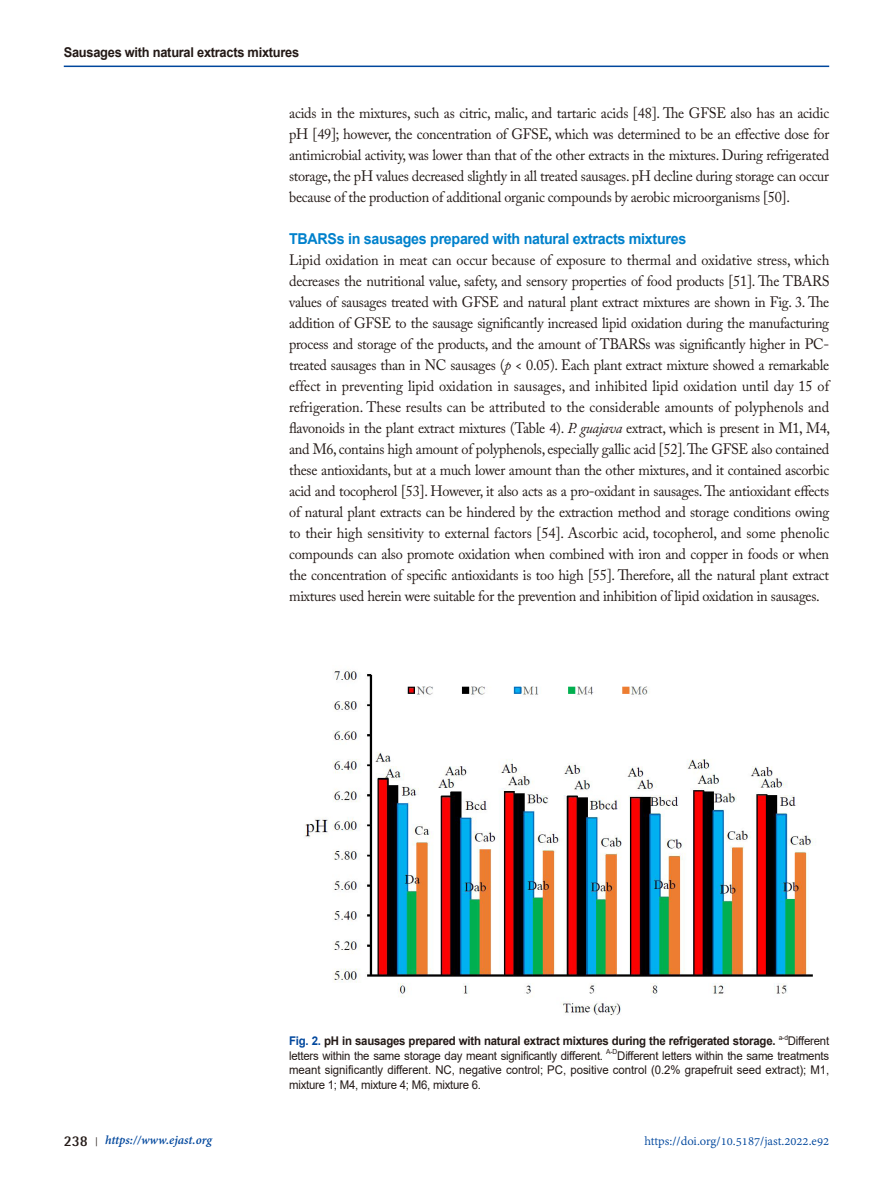
<style>
.page{position:relative;width:893px;height:1191px;background:#fff}
.page>*{position:absolute;margin:0;border:0;box-sizing:border-box;transform-origin:0 0}
.표준{font:15px/21px "Adobe Caslon Pro";letter-spacing:-.02em;color:#231916;text-align:justify;scale:.95 1}
.heading_2nd{font:700 15px "Arial";letter-spacing:-.02em;color:#0081cc;scale:.95 1}
.t1{font:13.5px "Adobe Devanagari";color:#00479d}
.t2{font:700 13.5px "Arial";letter-spacing:-.02em;color:#231916;scale:.95 1}
.t3{font:italic 700 13.5px "Adobe Devanagari";color:#00479d}
.t4{font:12px/14.4px "Arial";letter-spacing:-.02em;color:#231916;text-align:justify;scale:.95 1}
.t5{font:700 12px "Arial";letter-spacing:-.02em;color:#231916;scale:.95 1}
.t6{font:7.05px "Arial";color:#231916;scale:.95 1}
.s1{font-style:italic}
.s2{color:#00479d}
.s3{font-family:"Rotis Semi Sans Std";font-style:normal;font-size:15px;color:#231916}
.s4{font-family:"Shonar Bangla";font-style:normal;font-size:12px;color:#231916}
</style>
<div class="page">
<hr style="left:64px;top:66px;width:765px;height:1px;background:#00479d">
<img style="left:304px;top:670px;width:510px;height:346px">
<p class="t2" style="left:64px;top:42px;width:249px">Sausages with natural extracts mixtures</p>
<p class="표준" style="left:289px;top:102px;width:570px">acids in the mixtures, such as citric, malic, and tartaric acids [48]. The GFSE also has an acidic pH [49]; however, the concentration of GFSE, which was determined to be an effective dose for antimicrobial activity, was lower than that of the other extracts in the mixtures. During refrigerated storage, the pH values decreased slightly in all treated sausages. pH decline during storage can occur because of the production of additional organic compounds by aerobic microorganisms [50].</p>
<p class="heading_2nd" style="left:289px;top:228px;width:420px">TBARSs in sausages prepared with natural extracts mixtures</p>
<p class="표준" style="left:289px;top:249px;width:571px">Lipid oxidation in meat can occur because of exposure to thermal and oxidative stress, which decreases the nutritional value, safety, and sensory properties of food products [51]. The TBARS values of sausages treated with GFSE and natural plant extract mixtures are shown in Fig. 3. The addition of GFSE to the sausage significantly increased lipid oxidation during the manufacturing process and storage of the products, and the amount of TBARSs was significantly higher in PC&shy;treated sausages than in NC sausages (<span class="s1">p</span> &lt; 0.05). Each plant extract mixture showed a remarkable effect in preventing lipid oxidation in sausages, and inhibited lipid oxidation until day 15 of refrigeration. These results can be attributed to the considerable amounts of polyphenols and flavonoids in the plant extract mixtures (Table 4). <span class="s1">P. guajava</span> extract, which is present in M1, M4, and M6, contains high amount of polyphenols, especially gallic acid [52]. The GFSE also contained these antioxidants, but at a much lower amount than the other mixtures, and it contained ascorbic acid and tocopherol [53]. However, it also acts as a pro-oxidant in sausages. The antioxidant effects of natural plant extracts can be hindered by the extraction method and storage conditions owing to their high sensitivity to external factors [54]. Ascorbic acid, tocopherol, and some phenolic compounds can also promote oxidation when combined with iron and copper in foods or when the concentration of specific antioxidants is too high [55]. Therefore, all the natural plant extract mixtures used herein were suitable for the prevention and inhibition of lipid oxidation in sausages.</p>
<p class="t5" style="left:289px;top:1032px;width:514px"><span class="s2">Fig. 2.</span> pH in sausages prepared with natural extract mixtures during the refrigerated storage.</p>
<p class="t6" style="left:779px;top:1032px;width:11px">a-d</p>
<p class="t4" style="left:788px;top:1033px;width:45px">Different</p>
<p class="t4" style="left:289px;top:1048px;width:332px">letters within the same storage day meant significantly different.</p>
<p class="t6" style="left:606px;top:1046px;width:13px">A-D</p>
<p class="t4" style="left:289px;top:1048px;width:570px;text-indent:328px">Different letters within the same treatments meant significantly different. NC, negative control; PC, positive control (0.2% grapefruit seed extract); M1, mixture 1; M4, mixture 4; M6, mixture 6.</p>
<p class="t3" style="left:64px;top:1132px;width:150px"><span class="s3">238</span> <span class="s4">|</span> https://www.ejast.org</p>
<p class="t1" style="left:644px;top:1133px;width:186px">https://doi.org/10.5187/jast.2022.e92</p>
</div>
